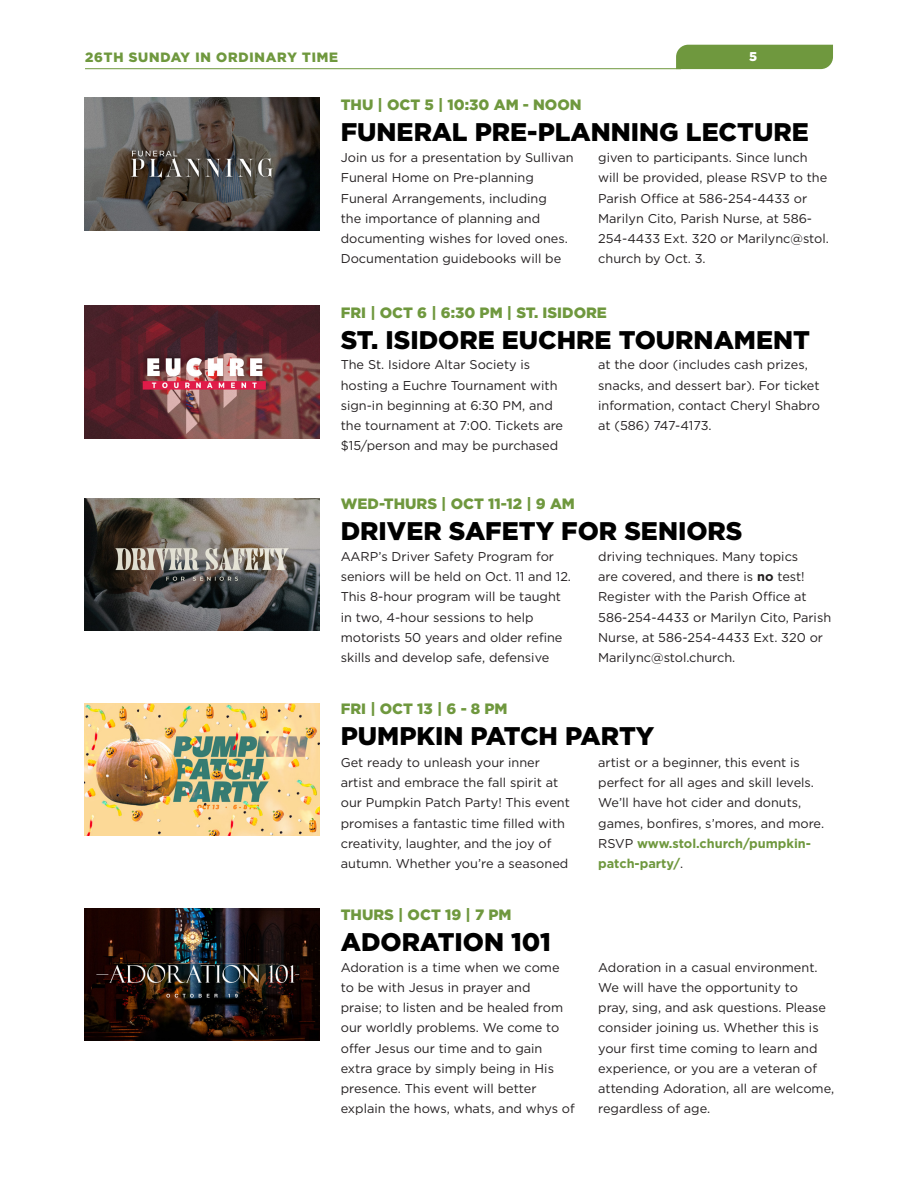
<style>
.page{position:relative;width:918px;height:1188px;background:#fff}
.page>*{position:absolute;margin:0;border:0;box-sizing:border-box;transform-origin:0 0}
.Event_Title{font:900 25.5px "Gotham";color:#000}
.Event_Date{font:900 15px "Gotham";color:#6f983e}
.t1{font:900 13.5px "Gotham";color:#6f983e}
.t2{font:12.75px/20.2px "Gotham";color:#231f20}
.t3{font:900 12.75px "Gotham";color:#fff}
.s1{font-weight:700}
.s2{font-weight:700;color:#6f983e}
</style>
<div class="page">
<hr style="left:85px;top:68px;width:596px;height:1px;background:#6f983e">
<div style="left:676px;top:45px;width:157px;height:24px;background:#6f983e"></div>
<img style="left:84px;top:98px;width:236px;height:132px">
<img style="left:84px;top:306px;width:236px;height:132px">
<img style="left:84px;top:703px;width:236px;height:133px">
<img style="left:84px;top:498px;width:236px;height:133px">
<img style="left:84px;top:908px;width:236px;height:132px">
<p class="t1" style="left:85px;top:48px;width:255px">26TH SUNDAY IN ORDINARY TIME</p>
<p class="t3" style="left:749px;top:48px;width:10px">5</p>
<p class="Event_Date" style="left:341px;top:94px;width:242px">THU | OCT 5 | 10:30 AM - NOON</p>
<p class="Event_Title" style="left:341px;top:114px;width:469px">FUNERAL PRE-PLANNING LECTURE</p>
<p class="t2" style="left:341px;top:147px;width:234px">Join us for a presentation by Sullivan Funeral Home on Pre-planning Funeral Arrangements, including<br>the importance of planning and documenting wishes for loved ones.<br>Documentation guidebooks will be</p>
<p class="t2" style="left:598px;top:147px;width:232px">given to participants. Since lunch will be provided, please RSVP to the<br>Parish Office at 586-254-4433 or<br>Marilyn Cito, Parish Nurse, at 586-<br>254-4433 Ext. 320 or Marilync@stol. church by Oct. 3.</p>
<p class="Event_Date" style="left:341px;top:302px;width:268px">FRI | OCT 6 | 6:30 PM | ST. ISIDORE</p>
<p class="Event_Title" style="left:341px;top:322px;width:471px">ST. ISIDORE EUCHRE TOURNAMENT</p>
<p class="t2" style="left:341px;top:354px;width:224px">The St. Isidore Altar Society is hosting a Euchre Tournament with sign-in beginning at 6:30 PM, and the tournament at 7:00. Tickets are $15/person and may be purchased</p>
<p class="t2" style="left:598px;top:354px;width:223px">at the door (includes cash prizes, snacks, and dessert bar). For ticket information, contact Cheryl Shabro at (586) 747-4173.</p>
<p class="Event_Date" style="left:341px;top:494px;width:236px">WED-THURS | OCT 11-12 | 9 AM</p>
<p class="Event_Title" style="left:341px;top:513px;width:403px">DRIVER SAFETY FOR SENIORS</p>
<p class="t2" style="left:341px;top:546px;width:232px">AARP’s Driver Safety Program for seniors will be held on Oct. 11 and 12.<br>This 8-hour program will be taught in two, 4-hour sessions to help motorists 50 years and older refine skills and develop safe, defensive</p>
<p class="t2" style="left:598px;top:546px;width:235px">driving techniques. Many topics<br>are covered, and there is <span class="s1">no</span> test!<br>Register with the Parish Office at<br>586-254-4433 or Marilyn Cito, Parish<br>Nurse, at 586-254-4433 Ext. 320 or<br>Marilync@stol.church.</p>
<p class="Event_Date" style="left:341px;top:698px;width:168px">FRI | OCT 13 | 6 - 8 PM</p>
<p class="Event_Title" style="left:341px;top:718px;width:315px">PUMPKIN PATCH PARTY</p>
<p class="t2" style="left:341px;top:752px;width:231px">Get ready to unleash your inner artist and embrace the fall spirit at our Pumpkin Patch Party! This event promises a fantastic time filled with creativity, laughter, and the joy of autumn. Whether you’re a seasoned</p>
<p class="t2" style="left:598px;top:752px;width:227px">artist or a beginner, this event is perfect for all ages and skill levels.<br>We’ll have hot cider and donuts, games, bonfires, s’mores, and more.<br>RSVP <span class="s2">www.stol.church/pumpkin&shy;patch-party/</span>.</p>
<p class="Event_Date" style="left:341px;top:904px;width:172px">THURS | OCT 19 | 7 PM</p>
<p class="Event_Title" style="left:341px;top:924px;width:212px">ADORATION 101</p>
<p class="t2" style="left:341px;top:957px;width:236px">Adoration is a time when we come to be with Jesus in prayer and praise; to listen and be healed from our worldly problems. We come to offer Jesus our time and to gain extra grace by simply being in His presence. This event will better explain the hows, whats, and whys of</p>
<p class="t2" style="left:598px;top:957px;width:238px">Adoration in a casual environment.<br>We will have the opportunity to<br>pray, sing, and ask questions. Please consider joining us. Whether this is your first time coming to learn and experience, or you are a veteran of attending Adoration, all are welcome, regardless of age.</p>
</div>
